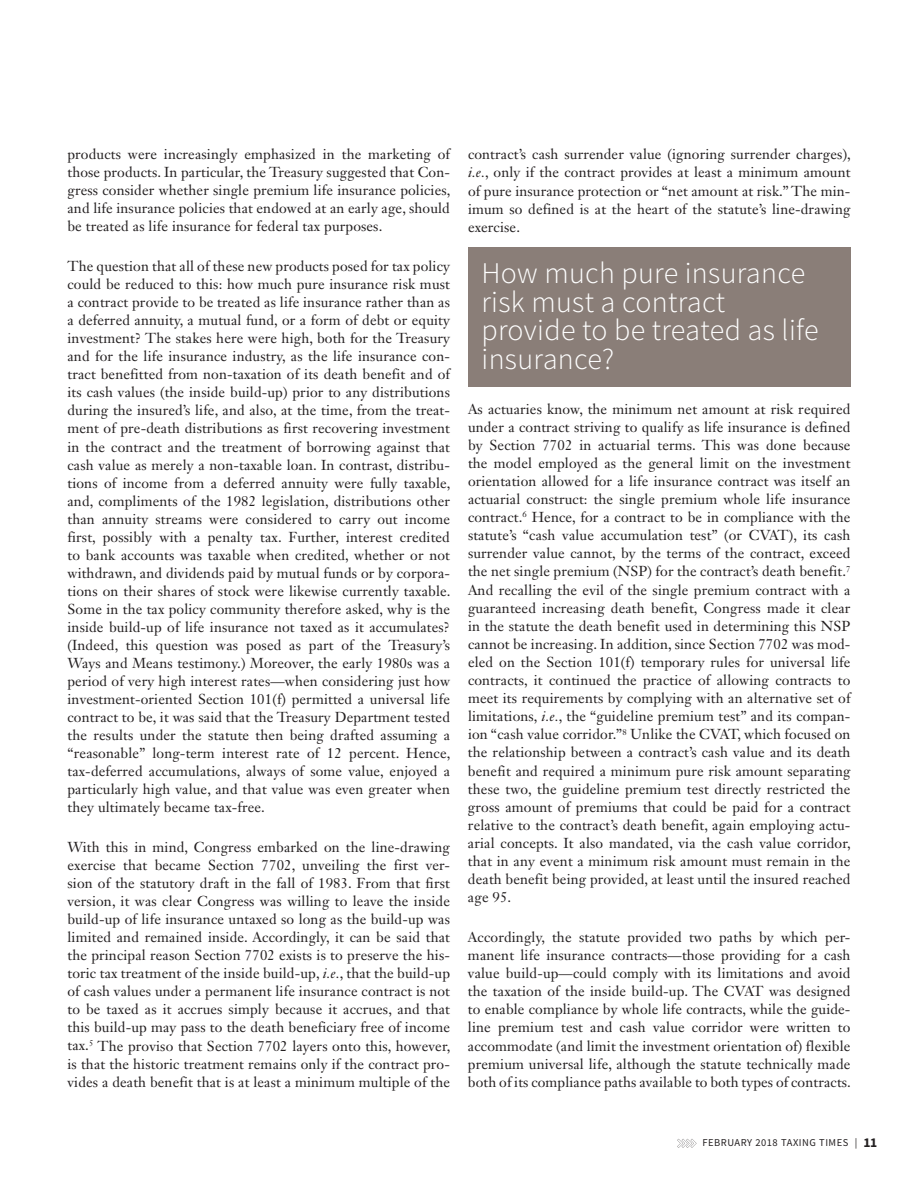
<style>
.page{position:relative;width:918px;height:1188px;background:#fff}
.page>*{position:absolute;margin:0;border:0;box-sizing:border-box;transform-origin:0 0}
.t1{font:300 30px/28.5px "Source Sans Pro";letter-spacing:.01em;color:#fff}
.t2{font:14.25px/18px "Janson Text LT Std";letter-spacing:.01em;color:#231f20;text-align:justify}
.t3{font:10.5px "Source Sans Pro";letter-spacing:.05em;color:#231f20}
.s1{font-style:italic}
.s2{font-weight:700;font-size:13.5px}
</style>
<div class="page">
<svg style="left:677px;top:1139px;width:20px;height:9px"></svg>
<div style="left:468px;top:247px;width:382px;height:140px;background:#8a7e78"></div>
<p class="t2" style="left:68px;top:145px;width:385px">products were increasingly emphasized in the marketing of those products. In particular, the Treasury suggested that Con&shy;gress consider whether single premium life insurance policies, and life insurance policies that endowed at an early age, should be treated as life insurance for federal tax purposes.</p>
<p class="t2" style="left:68px;top:257px;width:385px">The question that all of these new products posed for tax policy could be reduced to this: how much pure insurance risk must a contract provide to be treated as life insurance rather than as a deferred annuity, a mutual fund, or a form of debt or equity investment? The stakes here were high, both for the Treasury and for the life insurance industry, as the life insurance con&shy;tract benefitted from non-taxation of its death benefit and of its cash values (the inside build-up) prior to any distributions during the insured’s life, and also, at the time, from the treat&shy;ment of pre-death distributions as first recovering investment in the contract and the treatment of borrowing against that cash value as merely a non-taxable loan. In contrast, distribu&shy;tions of income from a deferred annuity were fully taxable, and, compliments of the 1982 legislation, distributions other than annuity streams were considered to carry out income first, possibly with a penalty tax. Further, interest credited to bank accounts was taxable when credited, whether or not withdrawn, and dividends paid by mutual funds or by corpora&shy;tions on their shares of stock were likewise currently taxable.<br>Some in the tax policy community therefore asked, why is the inside build-up of life insurance not taxed as it accumulates? (Indeed, this question was posed as part of the Treasury’s Ways and Means testimony.) Moreover, the early 1980s was a period of very high interest rates—when considering just how investment-oriented Section 101(f) permitted a universal life contract to be, it was said that the Treasury Department tested the results under the statute then being drafted assuming a “reasonable” long-term interest rate of 12 percent. Hence, tax-deferred accumulations, always of some value, enjoyed a particularly high value, and that value was even greater when they ultimately became tax-free.</p>
<p class="t2" style="left:68px;top:838px;width:385px">With this in mind, Congress embarked on the line-drawing exercise that became Section 7702, unveiling the first ver&shy;sion of the statutory draft in the fall of 1983. From that first version, it was clear Congress was willing to leave the inside build-up of life insurance untaxed so long as the build-up was limited and remained inside. Accordingly, it can be said that the principal reason Section 7702 exists is to preserve the his&shy;toric tax treatment of the inside build-up, <span class="s1">i.e.</span>, that the build-up of cash values under a permanent life insurance contract is not to be taxed as it accrues simply because it accrues, and that this build-up may pass to the death beneficiary free of income tax.<sup>5</sup> The proviso that Section 7702 layers onto this, however, is that the historic treatment remains only if the contract pro&shy;vides a death benefit that is at least a minimum multiple of the</p>
<p class="t2" style="left:468px;top:145px;width:385px">contract’s cash surrender value (ignoring surrender charges), <span class="s1">i.e.</span>, only if the contract provides at least a minimum amount of pure insurance protection or “net amount at risk.” The min&shy;imum so defined is at the heart of the statute’s line-drawing exercise.</p>
<h1 class="t1" style="left:482px;top:259px;width:339px">How much pure insurance risk must a contract provide to be treated as life insurance?</h1>
<p class="t2" style="left:468px;top:399px;width:384px">As actuaries know, the minimum net amount at risk required under a contract striving to qualify as life insurance is defined by Section 7702 in actuarial terms. This was done because the model employed as the general limit on the investment orientation allowed for a life insurance contract was itself an actuarial construct: the single premium whole life insurance contract.<sup>6</sup> Hence, for a contract to be in compliance with the statute’s “cash value accumulation test” (or CVAT), its cash surrender value cannot, by the terms of the contract, exceed the net single premium (NSP) for the contract’s death benefit.<sup>7<br></sup>And recalling the evil of the single premium contract with a guaranteed increasing death benefit, Congress made it clear in the statute the death benefit used in determining this NSP cannot be increasing. In addition, since Section 7702 was mod&shy;eled on the Section 101(f) temporary rules for universal life contracts, it continued the practice of allowing contracts to meet its requirements by complying with an alternative set of limitations, <span class="s1">i.e.</span>, the “guideline premium test” and its compan&shy;ion “cash value corridor.”<sup>8</sup> Unlike the CVAT, which focused on the relationship between a contract’s cash value and its death benefit and required a minimum pure risk amount separating these two, the guideline premium test directly restricted the gross amount of premiums that could be paid for a contract relative to the contract’s death benefit, again employing actu&shy;arial concepts. It also mandated, via the cash value corridor, that in any event a minimum risk amount must remain in the death benefit being provided, at least until the insured reached age 95.</p>
<p class="t2" style="left:468px;top:928px;width:384px">Accordingly, the statute provided two paths by which per&shy;manent life insurance contracts—those providing for a cash value build-up—could comply with its limitations and avoid the taxation of the inside build-up. The CVAT was designed to enable compliance by whole life contracts, while the guide&shy;line premium test and cash value corridor were written to accommodate (and limit the investment orientation of) flexible premium universal life, although the statute technically made both of its compliance paths available to both types of contracts.</p>
<p class="t3" style="left:702px;top:1136px;width:176px">FEBRUARY 2018 TAXING TIMES | <span class="s2">11</span></p>
</div>
